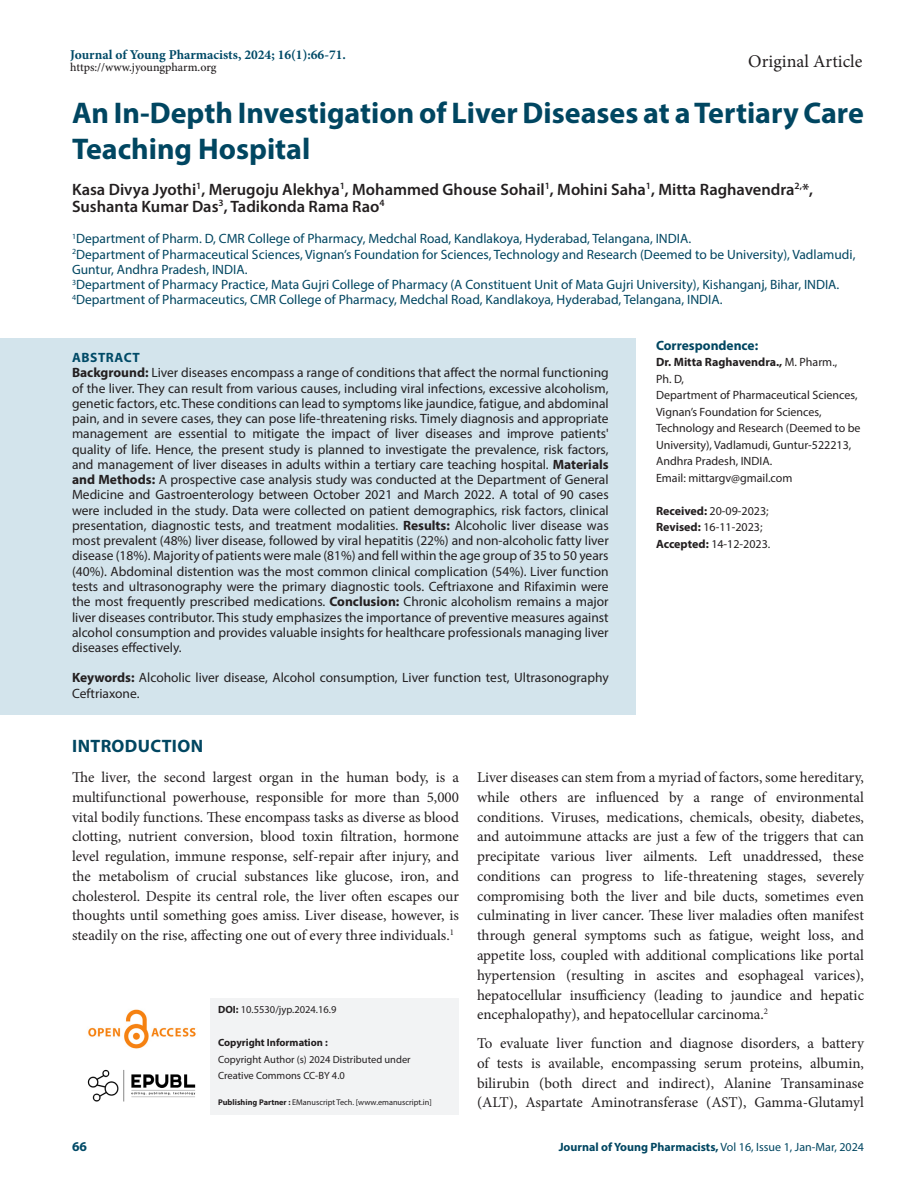
<style>
.page{position:relative;width:918px;height:1188px;background:#fff}
.page>*{position:absolute;margin:0;border:0;box-sizing:border-box;transform-origin:0 0}
.Art_Title{font:700 30px/36.3px "Myriad Pro";color:#004661}
.t1{font:18px "Minion Pro";color:#231f20}
.Intro_head{font:700 18px "Myriad Pro";letter-spacing:.02em;color:#004661}
.Author_Names{font:600 16.5px/16.8px "Myriad Pro";color:#231f20}
.Body_text{font:15px/19.8px "Minion Pro";letter-spacing:-.005em;color:#231f20;text-align:justify}
.Body_text__FO{font:15px/19.8px "Minion Pro";color:#231f20;text-align:justify}
.Abstract_TXT{font:13.5px/15.3px "Myriad Pro";color:#231f20;text-align:justify}
.Author_Affiliations{font:13.5px "Myriad Pro";color:#004661}
.KY{font:13.5px/15.3px "Myriad Pro";color:#231f20}
.t2{font:700 13.5px "Minion Pro";color:#004a67}
.Correspondence_head{font:700 13.5px "Myriad Pro";color:#004661}
.ABS_Heading{font:700 13.5px "Myriad Pro";letter-spacing:.04em;color:#004a67}
.Correspondence_AU_Af{font:12px/16.5px "Myriad Pro";color:#231f20}
.Journal_Dates{font:12px/16.5px "Myriad Pro";color:#231f20}
.t3{font:700 12px "Myriad Pro";color:#004661}
.Correspondence_AU_Af-2{font:700 12px/16.5px "Myriad Pro";color:#231f20}
.t4{font:500 12px "Minion Pro";letter-spacing:-.005em;color:#231f20}
.t5{font:10.5px/16.5px "Myriad Pro";color:#231f20}
.t6{font:700 10.5px "Myriad Pro";color:#231f20}
.t7{font:8.25px "Myriad Pro";color:#231f20}
.s1{font-weight:700}
.s2{font-weight:400}
</style>
<div class="page">
<img style="left:88px;top:1009px;width:108px;height:40px">
<img style="left:87px;top:1069px;width:109px;height:33px">
<div style="left:211px;top:998px;width:248px;height:36px;background:#f2f3f4"></div>
<div style="left:211px;top:1031px;width:248px;height:26px;background:#f2f3f4"></div>
<div style="left:211px;top:1048px;width:248px;height:25px;background:#f2f3f4"></div>
<div style="left:211px;top:1064px;width:248px;height:26px;background:#f2f3f4"></div>
<div style="left:211px;top:1084px;width:248px;height:30px;background:#f2f3f4"></div>
<div style="left:0;top:338px;width:636px;height:41px;background:#d3e4ec"></div>
<div style="left:0;top:354px;width:636px;height:315px;background:#d3e4ec"></div>
<div style="left:0;top:659px;width:636px;height:55px;background:#d3e4ec"></div>
<p class="t2" style="left:70px;top:45px;width:277px">Journal of Young Pharmacists, 2024; 16(1):66-71.</p>
<p class="t4" style="left:70px;top:59px;width:148px">https://www.jyoungpharm.org</p>
<h2 class="t1" style="left:748px;top:49px;width:116px">Original Article</h2>
<p class="Art_Title" style="left:72px;top:94px;width:793px">An In-Depth Investigation of Liver Diseases at a Tertiary Care<br>Teaching Hospital</p>
<p class="Author_Names" style="left:72px;top:180px;width:743px">Kasa Divya Jyothi<sup>1</sup>, Merugoju Alekhya<sup>1</sup>, Mohammed Ghouse Sohail<sup>1</sup>, Mohini Saha<sup>1</sup>, Mitta Raghavendra<sup>2,</sup>*,<br>Sushanta Kumar Das<sup>3</sup>, Tadikonda Rama Rao<sup>4</sup></p>
<p class="Author_Affiliations" style="left:72px;top:230px;width:621px"><sup>1</sup>Department of Pharm. D, CMR College of Pharmacy, Medchal Road, Kandlakoya, Hyderabad, Telangana, INDIA.</p>
<p class="Author_Affiliations" style="left:72px;top:246px;width:785px"><sup>2</sup>Department of Pharmaceutical Sciences, Vignan’s Foundation for Sciences, Technology and Research (Deemed to be University), Vadlamudi,</p>
<p class="Author_Affiliations" style="left:72px;top:261px;width:177px">Guntur, Andhra Pradesh, INDIA.</p>
<p class="Author_Affiliations" style="left:72px;top:276px;width:769px"><sup>3</sup>Department of Pharmacy Practice, Mata Gujri College of Pharmacy (A Constituent Unit of Mata Gujri University), Kishanganj, Bihar, INDIA.</p>
<p class="Author_Affiliations" style="left:72px;top:292px;width:652px"><sup>4</sup>Department of Pharmaceutics, CMR College of Pharmacy, Medchal Road, Kandlakoya, Hyderabad, Telangana, INDIA.</p>
<p class="ABS_Heading" style="left:72px;top:349px;width:69px">ABSTRACT</p>
<p class="Abstract_TXT" style="left:72px;top:365px;width:538px"><span class="s1">Background:</span> Liver diseases encompass a range of conditions that affect the normal functioning of the liver. They can result from various causes, including viral infections, excessive alcoholism, genetic factors, etc. These conditions can lead to symptoms like jaundice, fatigue, and abdominal pain, and in severe cases, they can pose life-threatening risks. Timely diagnosis and appropriate management are essential to mitigate the impact of liver diseases and improve patients' quality of life. Hence, the present study is planned to investigate the prevalence, risk factors, and management of liver diseases in adults within a tertiary care teaching hospital. <span class="s1">Materials and Methods:</span> A prospective case analysis study was conducted at the Department of General Medicine and Gastroenterology between October 2021 and March 2022. A total of 90 cases were included in the study. Data were collected on patient demographics, risk factors, clinical presentation, diagnostic tests, and treatment modalities. <span class="s1">Results:</span> Alcoholic liver disease was most prevalent (48%) liver disease, followed by viral hepatitis (22%) and non-alcoholic fatty liver disease (18%). Majority of patients were male (81%) and fell within the age group of 35 to 50 years (40%). Abdominal distention was the most common clinical complication (54%). Liver function tests and ultrasonography were the primary diagnostic tools. Ceftriaxone and Rifaximin were the most frequently prescribed medications. <span class="s1">Conclusion:</span> Chronic alcoholism remains a major liver diseases contributor. This study emphasizes the importance of preventive measures against alcohol consumption and provides valuable insights for healthcare professionals managing liver diseases effectively.</p>
<p class="KY" style="left:72px;top:670px;width:538px"><span class="s1">Keywords:</span> Alcoholic liver disease, Alcohol consumption, Liver function test, Ultrasonography<br>Ceftriaxone.</p>
<p class="Correspondence_head" style="left:656px;top:337px;width:104px">Correspondence:</p>
<p class="Correspondence_AU_Af-2" style="left:656px;top:354px;width:183px">Dr. Mitta Raghavendra., <span class="s2">M. Pharm.,<br>Ph. D,</span></p>
<p class="Correspondence_AU_Af" style="left:656px;top:387px;width:206px">Department of Pharmaceutical Sciences, Vignan’s Foundation for Sciences, Technology and Research (Deemed to be University), Vadlamudi, Guntur-522213, Andhra Pradesh, INDIA.</p>
<p class="Correspondence_AU_Af" style="left:656px;top:469px;width:138px">Email: mittargv@gmail.com</p>
<p class="Journal_Dates" style="left:656px;top:502px;width:116px"><span class="s1">Received:</span> 20-09-2023;<br><span class="s1">Revised:</span> 16-11-2023;<br><span class="s1">Accepted:</span> 14-12-2023.</p>
<p class="Intro_head" style="left:72px;top:734px;width:132px">INTRODUCTION</p>
<p class="Body_text__FO" style="left:72px;top:767px;width:389px">The liver, the second largest organ in the human body, is a multifunctional powerhouse, responsible for more than 5,000 vital bodily functions. These encompass tasks as diverse as blood clotting, nutrient conversion, blood toxin filtration, hormone level regulation, immune response, self-repair after injury, and the metabolism of crucial substances like glucose, iron, and cholesterol. Despite its central role, the liver often escapes our thoughts until something goes amiss. Liver disease, however, is steadily on the rise, affecting one out of every three individuals.<sup>1</sup></p>
<p class="Body_text" style="left:477px;top:767px;width:389px">Liver diseases can stem from a myriad of factors, some hereditary, while others are influenced by a range of environmental conditions. Viruses, medications, chemicals, obesity, diabetes, and autoimmune attacks are just a few of the triggers that can precipitate various liver ailments. Left unaddressed, these conditions can progress to life-threatening stages, severely compromising both the liver and bile ducts, sometimes even culminating in liver cancer. These liver maladies often manifest through general symptoms such as fatigue, weight loss, and appetite loss, coupled with additional complications like portal hypertension (resulting in ascites and esophageal varices), hepatocellular insufficiency (leading to jaundice and hepatic encephalopathy), and hepatocellular carcinoma.<sup>2</sup></p>
<p class="Body_text" style="left:477px;top:1033px;width:389px">To evaluate liver function and diagnose disorders, a battery of tests is available, encompassing serum proteins, albumin, bilirubin (both direct and indirect), Alanine Transaminase (ALT), Aspartate Aminotransferase (AST), Gamma-Glutamyl</p>
<p class="t5" style="left:218px;top:1001px;width:120px"><span class="s1">DOI:</span> 10.5530/jyp.2024.16.9</p>
<p class="t6" style="left:218px;top:1036px;width:111px">Copyright Information :</p>
<p class="t5" style="left:218px;top:1051px;width:194px">Copyright Author (s) 2024 Distributed under<br>Creative Commons CC-BY 4.0</p>
<p class="t7" style="left:218px;top:1097px;width:215px"><span class="s1">Publishing Partner :</span> EManuscript Tech. [www.emanuscript.in]</p>
<p class="ABS_Heading" style="left:72px;top:1137px;width:16px">66</p>
<p class="t3" style="left:559px;top:1139px;width:307px">Journal of Young Pharmacists, <span class="s2">Vol 16, Issue 1, Jan-Mar, 2024</span></p>
</div>
